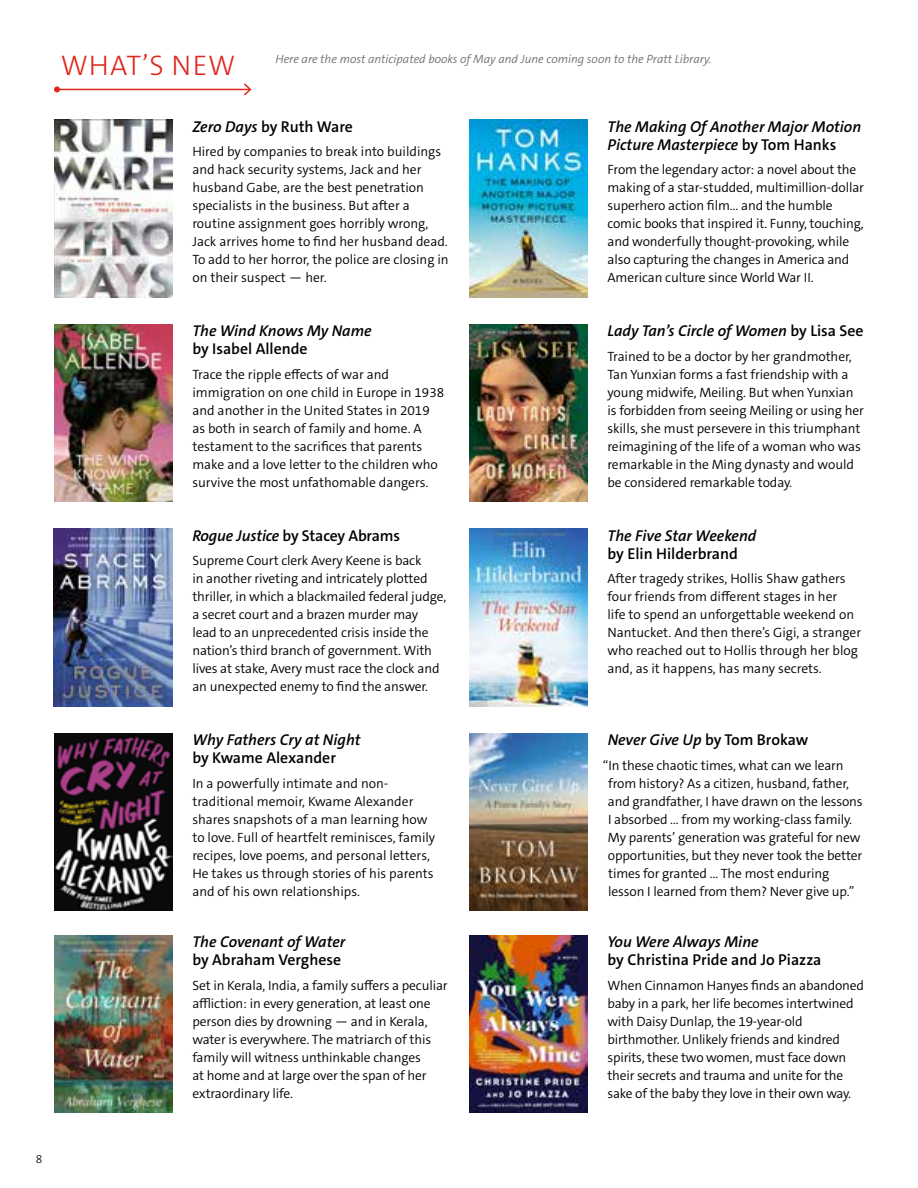
<style>
.page{position:relative;width:918px;height:1188px;background:#fff}
.page>*{position:absolute;margin:0;border:0;box-sizing:border-box;transform-origin:0 0}
.t1{font:300 28.5px "The Sans C5";letter-spacing:.035em;color:#df271c}
.t2{font:italic 600 15.75px/18px "The Sans C5";color:#000}
.t3{font:600 15.75px "The Sans C5";color:#000}
.t4{font:300 13.5px/18px "The Sans C5";letter-spacing:-.01em;color:#000}
.t5{font:italic 300 12px "The Sans C5";color:#717073}
.t6{font:300 12px "The Sans C5";color:#000}
.s1{font-style:italic}
.s2{font-style:normal}
</style>
<div class="page">
<hr style="left:57px;top:89px;width:193px;height:1px;background:#df271c">
<svg style="left:54px;top:86px;width:6px;height:6px"></svg>
<svg style="left:242px;top:83px;width:10px;height:13px"></svg>
<img style="left:54px;top:120px;width:118px;height:177px">
<img style="left:469px;top:120px;width:118px;height:177px">
<img style="left:54px;top:324px;width:118px;height:178px">
<img style="left:469px;top:324px;width:118px;height:178px">
<img style="left:54px;top:529px;width:118px;height:177px">
<img style="left:469px;top:529px;width:118px;height:177px">
<img style="left:54px;top:733px;width:118px;height:178px">
<img style="left:469px;top:733px;width:118px;height:178px">
<img style="left:54px;top:935px;width:118px;height:177px">
<img style="left:469px;top:935px;width:118px;height:177px">
<h1 class="t1" style="left:61px;top:47px;width:176px">WHAT’S NEW</h1>
<p class="t5" style="left:275px;top:51px;width:438px">Here are the most anticipated books of May and June coming soon to the Pratt Library.</p>
<p class="t3" style="left:192px;top:116px;width:162px"><span class="s1">Zero Days</span> by Ruth Ware</p>
<p class="t4" style="left:192px;top:143px;width:258px">Hired by companies to break into buildings and hack security systems, Jack and her husband Gabe, are the best penetration specialists in the business. But after a routine assignment goes horribly wrong, Jack arrives home to find her husband dead.<br>To add to her horror, the police are closing in on their suspect — her.</p>
<p class="t2" style="left:192px;top:322px;width:181px">The Wind Knows My Name</p>
<p class="t3" style="left:192px;top:339px;width:117px">by Isabel Allende</p>
<p class="t4" style="left:192px;top:365px;width:253px">Trace the ripple effects of war and immigration on one child in Europe in 1938 and another in the United States in 2019 as both in search of family and home. A testament to the sacrifices that parents make and a love letter to the children who survive the most unfathomable dangers.</p>
<p class="t3" style="left:192px;top:525px;width:209px"><span class="s1">Rogue Justice</span> by Stacey Abrams</p>
<p class="t4" style="left:192px;top:552px;width:256px">Supreme Court clerk Avery Keene is back<br>in another riveting and intricately plotted thriller, in which a blackmailed federal judge, a secret court and a brazen murder may<br>lead to an unprecedented crisis inside the nation’s third branch of government. With lives at stake, Avery must race the clock and an unexpected enemy to find the answer.</p>
<p class="t2" style="left:192px;top:731px;width:170px">Why Fathers Cry at Night</p>
<p class="t3" style="left:192px;top:748px;width:145px">by Kwame Alexander</p>
<p class="t4" style="left:192px;top:774px;width:244px">In a powerfully intimate and non&shy;traditional memoir, Kwame Alexander shares snapshots of a man learning how to love. Full of heartfelt reminisces, family recipes, love poems, and personal letters, He takes us through stories of his parents and of his own relationships.</p>
<p class="t2" style="left:192px;top:933px;width:155px">The Covenant of Water</p>
<p class="t3" style="left:192px;top:950px;width:150px">by Abraham Verghese</p>
<p class="t4" style="left:192px;top:976px;width:257px">Set in Kerala, India, a family suffers a peculiar affliction: in every generation, at least one person dies by drowning — and in Kerala, water is everywhere. The matriarch of this family will witness unthinkable changes<br>at home and at large over the span of her extraordinary life.</p>
<p class="t2" style="left:608px;top:117px;width:255px">The Making Of Another Major Motion<br>Picture Masterpiece <span class="s2">by Tom Hanks</span></p>
<p class="t4" style="left:608px;top:161px;width:258px">From the legendary actor: a novel about the making of a star-studded, multimillion-dollar superhero action film… and the humble comic books that inspired it. Funny, touching, and wonderfully thought-provoking, while also capturing the changes in America and American culture since World War II.</p>
<p class="t2" style="left:608px;top:322px;width:258px">Lady Tan’s Circle of Women <span class="s2">by Lisa See</span></p>
<p class="t4" style="left:608px;top:347px;width:258px">Trained to be a doctor by her grandmother, Tan Yunxian forms a fast friendship with a young midwife, Meiling. But when Yunxian is forbidden from seeing Meiling or using her skills, she must persevere in this triumphant reimagining of the life of a woman who was remarkable in the Ming dynasty and would be considered remarkable today.</p>
<p class="t2" style="left:608px;top:526px;width:150px">The Five Star Weekend</p>
<p class="t3" style="left:608px;top:543px;width:132px">by Elin Hilderbrand</p>
<p class="t4" style="left:608px;top:570px;width:255px">After tragedy strikes, Hollis Shaw gathers four friends from different stages in her<br>life to spend an unforgettable weekend on Nantucket. And then there’s Gigi, a stranger who reached out to Hollis through her blog and, as it happens, has many secrets.</p>
<p class="t2" style="left:608px;top:731px;width:202px">Never Give Up <span class="s2">by Tom Brokaw</span></p>
<p class="t4" style="left:608px;top:756px;width:256px;text-indent:-5px">“In these chaotic times, what can we learn from history? As a citizen, husband, father, and grandfather, I have drawn on the lessons I absorbed … from my working-class family.<br>My parents’ generation was grateful for new opportunities, but they never took the better times for granted … The most enduring lesson I learned from them? Never give up.”</p>
<p class="t2" style="left:608px;top:933px;width:153px">You Were Always Mine</p>
<p class="t3" style="left:608px;top:950px;width:216px">by Christina Pride and Jo Piazza</p>
<p class="t4" style="left:608px;top:976px;width:258px">When Cinnamon Hanyes finds an abandoned baby in a park, her life becomes intertwined with Daisy Dunlap, the 19-year-old birthmother. Unlikely friends and kindred spirits, these two women, must face down their secrets and trauma and unite for the sake of the baby they love in their own way.</p>
<p class="t6" style="left:36px;top:1151px;width:8px">8</p>
</div>
